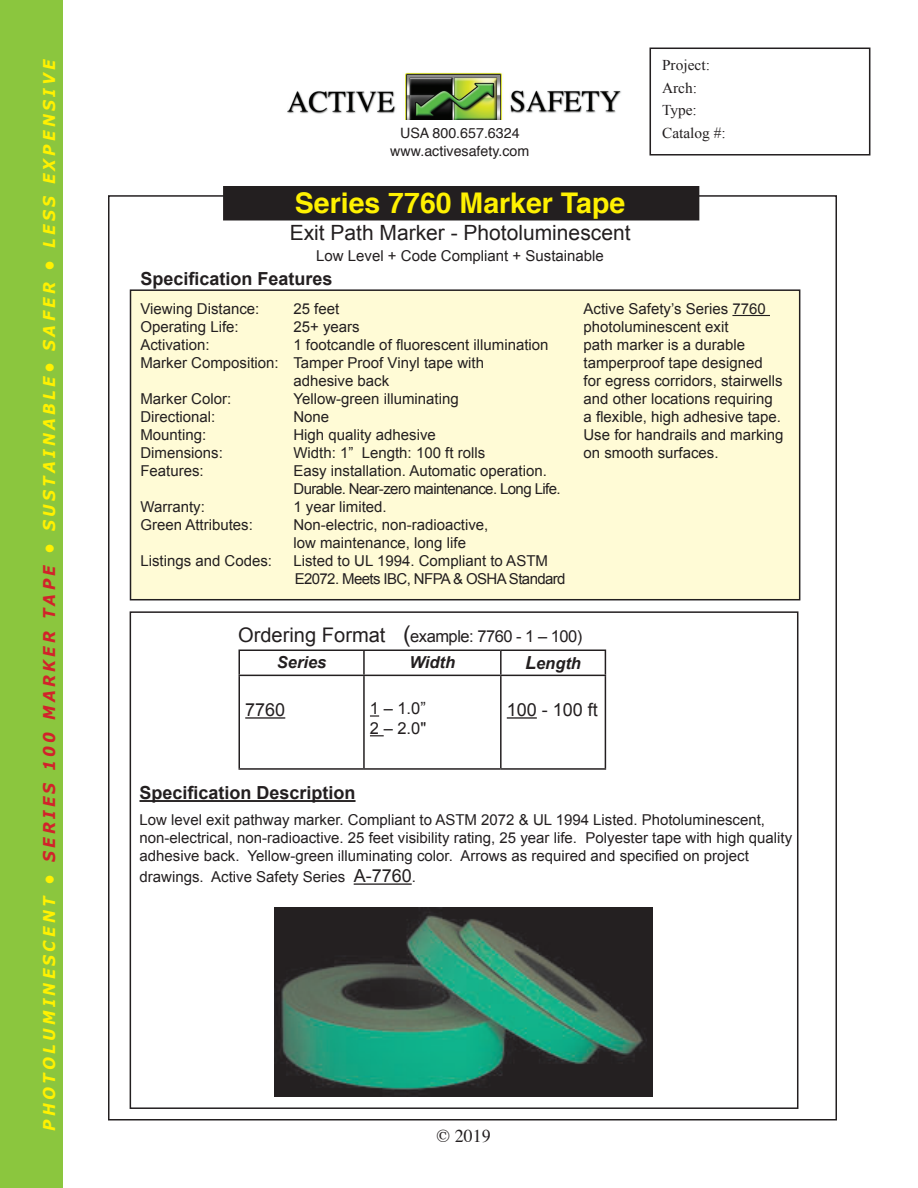
<style>
.page{position:relative;width:918px;height:1188px;background:#fff}
.page>*{position:absolute;margin:0;border:0;box-sizing:border-box;transform-origin:0 0}
.t1{font:700 28.5px "Helvetica";color:#fff101}
.t2{font:21px "Arial";color:#231f20}
.t3{font:700 18px "Arial";color:#231f20}
.t4{font:18px "Arial";color:#231f20}
.t5{font:18px "Times";color:#231f20}
.t6{font:16.5px/19.8px "Arial";letter-spacing:-.03em;color:#231f20}
.t7{font:italic 700 16.5px "Arial";color:#231f20}
.t8{font:italic 700 16.35px "Verdana";letter-spacing:.22em;color:#fff101;scale:.93 1}
.t9{font:15px/18px "Arial";color:#231f20}
.t10{font:15px/18px "Arial";letter-spacing:-.04em;color:#231f20}
.t11{font:15px/22.5px "Times New Roman";color:#231f20}
.t12{font:14.25px/18px "Helvetica";color:#231f20;text-align:center}
.s1{color:#d1232a}
.s2{font-size:20.1px}
.s3{font-size:23.1px}
.s4{font-size:18px}
.s5{font-family:"Times New Roman"}
</style>
<div class="page">
<div style="left:130px;top:290px;width:670px;height:310px;background:#fffbd6"></div>
<div style="left:130px;top:289px;width:670px;height:311px;border:2px solid #231f20"></div>
<img style="left:287px;top:47px;width:372px;height:73px">
<div style="left:0;top:0;width:63px;height:1188px;background:#8bc63e"></div>
<div style="left:224px;top:187px;width:475px;height:33px;background:#231f20"></div>
<div style="left:223px;top:186px;width:476px;height:34px;border:2px solid #231f20"></div>
<hr style="left:732px;top:315px;width:38px;height:1px;background:#231f20">
<div style="left:130px;top:611px;width:668px;height:498px;border:2px solid #231f20"></div>
<hr style="left:140px;top:800px;width:216px;height:2px;background:#231f20">
<hr style="left:354px;top:883px;width:58px;height:2px;background:#231f20">
<img style="left:274px;top:907px;width:378px;height:189px">
<hr style="left:238px;top:650px;width:126px;height:1px;background:#231f20">
<hr style="left:238px;top:651px;width:2px;height:24px;background:#231f20">
<hr style="left:364px;top:650px;width:137px;height:1px;background:#231f20">
<hr style="left:363px;top:651px;width:2px;height:24px;background:#231f20">
<hr style="left:501px;top:650px;width:105px;height:1px;background:#231f20">
<hr style="left:500px;top:651px;width:2px;height:24px;background:#231f20">
<svg style="left:605px;top:651px;width:1px;height:24px"></svg>
<hr style="left:238px;top:675px;width:126px;height:1px;background:#231f20">
<hr style="left:238px;top:676px;width:2px;height:92px;background:#231f20">
<hr style="left:364px;top:675px;width:137px;height:1px;background:#231f20">
<hr style="left:363px;top:676px;width:2px;height:92px;background:#231f20">
<hr style="left:501px;top:675px;width:105px;height:1px;background:#231f20">
<hr style="left:500px;top:676px;width:2px;height:92px;background:#231f20">
<hr style="left:605px;top:676px;width:1px;height:92px;background:#231f20">
<hr style="left:238px;top:768px;width:126px;height:2px;background:#231f20">
<hr style="left:364px;top:768px;width:137px;height:2px;background:#231f20">
<hr style="left:501px;top:768px;width:105px;height:2px;background:#231f20">
<hr style="left:245px;top:717px;width:40px;height:2px;background:#231f20">
<svg style="left:370px;top:715px;width:9px;height:2px"></svg>
<svg style="left:370px;top:735px;width:14px;height:1px"></svg>
<hr style="left:507px;top:717px;width:30px;height:2px;background:#231f20">
<div style="left:650px;top:48px;width:220px;height:108px;border:2px solid #231f20"></div>
<p class="t8" style="left:37px;top:1131px;width:1153px;rotate:-90deg">Photoluminescent • <span class="s1">SERIES 100 Marker tape</span> • sustainable• safer • less expensive</p>
<p class="t12" style="left:390px;top:125px;width:141px">USA 800.657.6324 www.activesafety.com</p>
<p class="t11" style="left:662px;top:54px;width:65px">Project:<br>Arch:<br>Type:<br>Catalog #:</p>
<h1 class="t1" style="left:295px;top:180px;width:332px">Series 7760 Marker Tape</h1>
<h2 class="t2" style="left:290px;top:219px;width:342px">Exit Path Marker - Photoluminescent</h2>
<p class="t9" style="left:316px;top:247px;width:289px">Low Level + Code Compliant + Sustainable</p>
<p class="t9" style="left:584px;top:300px;width:202px">Active Safety’s Series 7760 photoluminescent exit<br>path marker is a durable tamperproof tape designed for egress corridors, stairwells and other locations requiring a flexible, high adhesive tape.<br>Use for handrails and marking on smooth surfaces.</p>
<p class="t3" style="left:140px;top:267px;width:194px">Specification Features</p>
<p class="t9" style="left:140px;top:300px;width:120px">Viewing Distance:</p>
<p class="t9" style="left:293px;top:300px;width:47px">25 feet</p>
<p class="t9" style="left:140px;top:318px;width:100px">Operating Life:</p>
<p class="t9" style="left:293px;top:318px;width:68px">25+ years</p>
<p class="t9" style="left:140px;top:336px;width:71px">Activation:</p>
<p class="t9" style="left:293px;top:336px;width:257px">1 footcandle of fluorescent illumination</p>
<p class="t9" style="left:140px;top:354px;width:345px">Marker Composition: Tamper Proof Vinyl tape with</p>
<p class="t9" style="left:293px;top:372px;width:97px">adhesive back</p>
<p class="t9" style="left:140px;top:390px;width:92px">Marker Color:</p>
<p class="t9" style="left:293px;top:390px;width:167px">Yellow-green illuminating</p>
<p class="t9" style="left:140px;top:408px;width:77px">Directional:</p>
<p class="t9" style="left:293px;top:408px;width:37px">None</p>
<p class="t9" style="left:140px;top:426px;width:67px">Mounting:</p>
<p class="t9" style="left:293px;top:426px;width:144px">High quality adhesive</p>
<p class="t9" style="left:140px;top:444px;width:84px">Dimensions:</p>
<p class="t9" style="left:293px;top:444px;width:193px">Width: 1” Length: 100 ft rolls</p>
<p class="t9" style="left:140px;top:462px;width:65px">Features:</p>
<p class="t9" style="left:293px;top:462px;width:269px">Easy installation. Automatic operation.<br>Durable. Near-zero maintenance. Long Life.</p>
<p class="t9" style="left:140px;top:498px;width:66px">Warranty:</p>
<p class="t9" style="left:293px;top:498px;width:95px">1 year limited.</p>
<p class="t9" style="left:140px;top:516px;width:114px">Green Attributes:</p>
<p class="t9" style="left:293px;top:516px;width:197px">Non-electric, non-radioactive, low maintenance, long life</p>
<p class="t9" style="left:140px;top:552px;width:133px">Listings and Codes:</p>
<p class="t10" style="left:293px;top:552px;width:274px">Listed to UL 1994. Compliant to ASTM<br>E2072. Meets IBC, NFPA &amp; OSHA Standard</p>
<p class="t6" style="left:238px;top:627px;width:346px"><span class="s2">Ordering Format</span> <span class="s3">(</span>example: 7760 - 1 – 100)</p>
<p class="t7" style="left:277px;top:652px;width:51px">Series</p>
<p class="t7" style="left:410px;top:652px;width:47px">Width</p>
<p class="t7" style="left:525px;top:653px;width:57px"><span class="s4">L</span>ength</p>
<p class="t4" style="left:245px;top:698px;width:42px">7760</p>
<p class="t6" style="left:370px;top:699px;width:58px">1 – 1.0”<br>2 – 2.0"</p>
<p class="t4" style="left:507px;top:698px;width:93px">100 - 100 ft</p>
<p class="t3" style="left:140px;top:781px;width:218px">Specification Description</p>
<p class="t9" style="left:140px;top:810px;width:654px">Low level exit pathway marker. Compliant to ASTM 2072 &amp; UL 1994 Listed. Photoluminescent, non-electrical, non-radioactive. 25 feet visibility rating, 25 year life. Polyester tape with high quality adhesive back. Yellow-green illuminating color. Arrows as required and specified on project</p>
<p class="t9" style="left:140px;top:868px;width:278px">drawings. Active Safety Series <span class="s4">A-7760</span>.</p>
<p class="t5" style="left:437px;top:1119px;width:56px">© 201<span class="s5">9</span></p>
</div>
